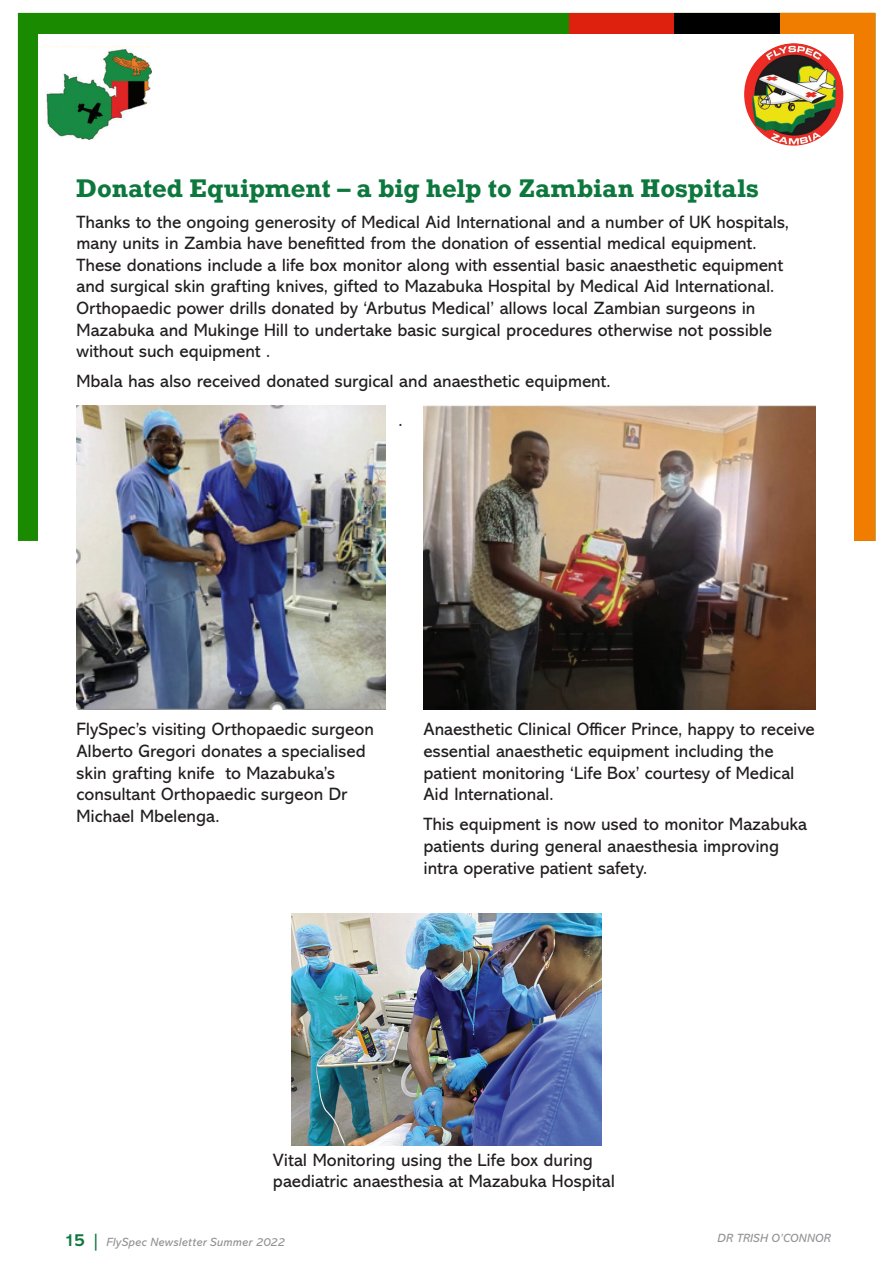
<style>
.page{position:relative;width:893px;height:1263px;background:#fff}
.page>*{position:absolute;margin:0;border:0;box-sizing:border-box;transform-origin:0 0}
._1_column{font:700 24px "Rockwell";color:#0d783d}
._1_column-2{font:18px/21.6px "Abadi MT Pro";letter-spacing:-.005em;color:#231f20}
.t1{font:italic 12px "Abadi MT Pro";letter-spacing:.02em;color:#919295}
.s1{font-weight:700;font-style:normal;font-size:18px;color:#0d783d}
</style>
<div class="page">
<div style="left:18px;top:13px;width:551px;height:528px;background:#1a8a00"></div>
<div style="left:569px;top:13px;width:211px;height:38px;background:#de210f"></div>
<div style="left:780px;top:13px;width:95px;height:528px;background:#f07d00"></div>
<div style="left:674px;top:13px;width:106px;height:38px;background:#000"></div>
<div style="left:39px;top:34px;width:815px;height:710px;background:#fff"></div>
<img style="left:744px;top:43px;width:99px;height:103px">
<img style="left:46px;top:45px;width:106px;height:95px">
<img style="left:292px;top:913px;width:309px;height:232px">
<img style="left:77px;top:406px;width:309px;height:303px">
<img style="left:424px;top:406px;width:391px;height:303px">
<p class="_1_column" style="left:77px;top:173px;width:684px">Donated Equipment – a big help to Zambian Hospitals</p>
<p class="_1_column-2" style="left:77px;top:211px;width:714px">Thanks to the ongoing generosity of Medical Aid International and a number of UK hospitals, many units in Zambia have benefitted from the donation of essential medical equipment.<br>These donations include a life box monitor along with essential basic anaesthetic equipment and surgical skin grafting knives, gifted to Mazabuka Hospital by Medical Aid International.<br>Orthopaedic power drills donated by ‘Arbutus Medical’ allows local Zambian surgeons in Mazabuka and Mukinge Hill to undertake basic surgical procedures otherwise not possible without such equipment .</p>
<p class="_1_column-2" style="left:77px;top:371px;width:536px">Mbala has also received donated surgical and anaesthetic equipment.</p>
<p class="_1_column-2" style="left:399px;top:409px;width:6px">.</p>
<p class="_1_column-2" style="left:77px;top:719px;width:299px">FlySpec’s visiting Orthopaedic surgeon Alberto Gregori donates a specialised skin grafting knife to Mazabuka’s consultant Orthopaedic surgeon Dr Michael Mbelenga.</p>
<p class="_1_column-2" style="left:424px;top:719px;width:393px">Anaesthetic Clinical Officer Prince, happy to receive essential anaesthetic equipment including the patient monitoring ‘Life Box’ courtesy of Medical Aid International.</p>
<p class="_1_column-2" style="left:424px;top:814px;width:385px">This equipment is now used to monitor Mazabuka patients during general anaesthesia improving intra operative patient safety.</p>
<p class="_1_column-2" style="left:273px;top:1149px;width:344px">Vital Monitoring using the Life box during paediatric anaesthesia at Mazabuka Hospital</p>
<p class="t1" style="left:64px;top:1235px;width:223px"><span class="s1">15 |</span> FlySpec Newsletter Summer 2022</p>
<p class="t1" style="left:718px;top:1231px;width:115px">DR TRISH O’CONNOR</p>
</div>
